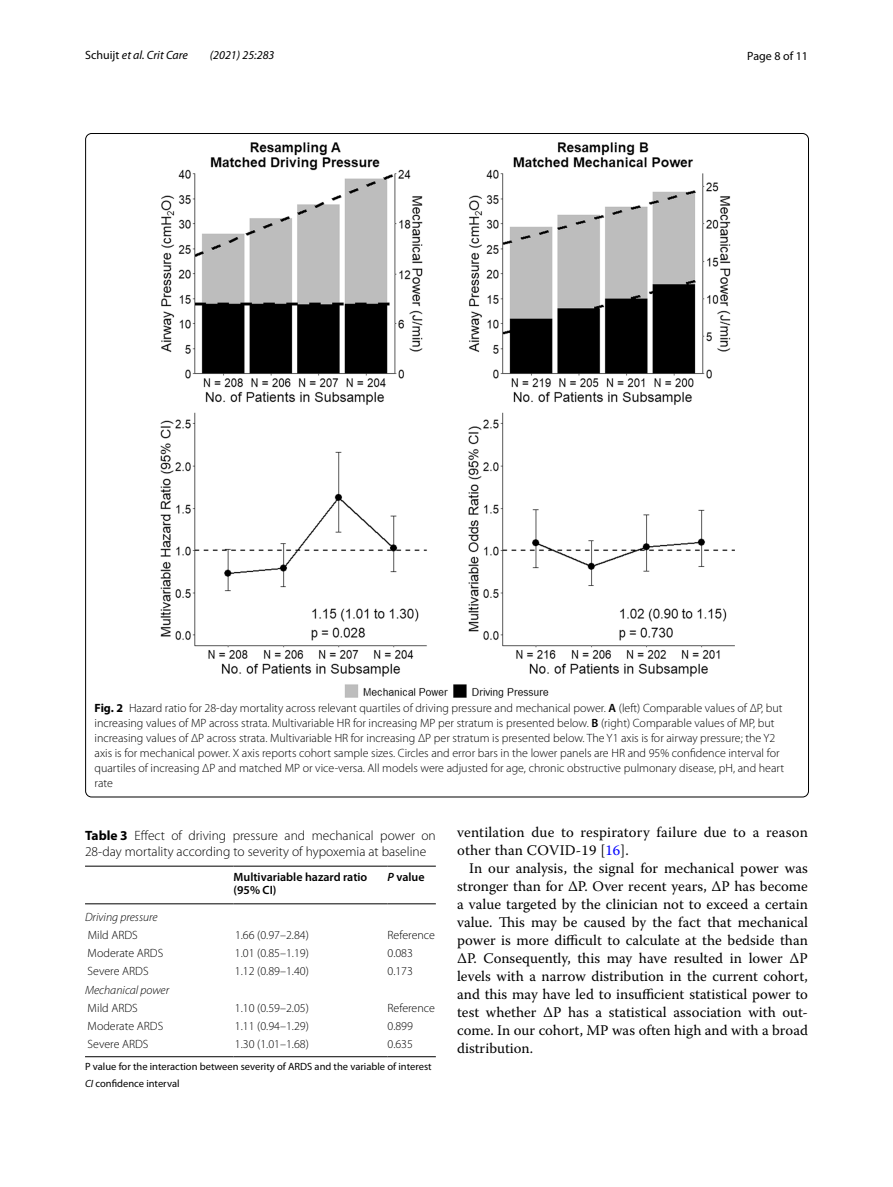
<style>
.page{position:relative;width:893px;height:1187px;background:#fff}
.page>*{position:absolute;margin:0;border:0;box-sizing:border-box;transform-origin:0 0}
.t1{font:14.7px/18px "Warnock Pro Regular 2";letter-spacing:.01em;color:#000}
.t2{font:300 13.5px/16.5px "Myriad Pro";color:#000}
.t3{font:300 12px/15px "Myriad Pro";color:#000}
.t4{font:600 12px/13.5px "Myriad Pro";color:#000}
.t5{font:italic 12px "Myriad Pro";color:#000}
.t6{font:italic 300 12px "Myriad Pro";color:#000}
.t7{font:12px "Myriad Pro";color:#000}
.t8{font:10.5px/17px "Myriad Pro";color:#000}
.s1{font-style:normal}
.s2{font-weight:700}
.s3{font-weight:600}
.s4{font-style:italic}
.s5{color:#00f}
</style>
<div class="page">
<img style="left:160px;top:142px;width:574px;height:555px">
<hr style="left:85px;top:865px;width:149px;height:1px;background:#000">
<hr style="left:85px;top:903px;width:149px;height:1px;background:#000">
<hr style="left:234px;top:865px;width:154px;height:1px;background:#000">
<hr style="left:234px;top:903px;width:154px;height:1px;background:#000">
<hr style="left:388px;top:865px;width:48px;height:1px;background:#000">
<hr style="left:388px;top:903px;width:48px;height:1px;background:#000">
<hr style="left:85px;top:1056px;width:149px;height:1px;background:#000">
<hr style="left:234px;top:1056px;width:154px;height:1px;background:#000">
<hr style="left:388px;top:1056px;width:48px;height:1px;background:#000">
<p class="t5" style="left:85px;top:48px;width:104px"><span class="s1">Schuijt</span> et al. Crit Care</p>
<p class="t5" style="left:210px;top:48px;width:66px">(2021) 25:283</p>
<p class="t7" style="left:747px;top:48px;width:62px">Page 8 of 11</p>
<p class="t3" style="left:95px;top:701px;width:691px"><span class="s2">Fig. 2</span> Hazard ratio for 28-day mortality across relevant quartiles of driving pressure and mechanical power. <span class="s3">A</span> (left) Comparable values of ΔP, but increasing values of MP across strata. Multivariable HR for increasing MP per stratum is presented below. <span class="s3">B</span> (right) Comparable values of MP, but increasing values of ΔP across strata. Multivariable HR for increasing ΔP per stratum is presented below. The Y1 axis is for airway pressure; the Y2 axis is for mechanical power. X axis reports cohort sample sizes. Circles and error bars in the lower panels are HR and 95% confidence interval for quartiles of increasing ΔP and matched MP or vice-versa. All models were adjusted for age, chronic obstructive pulmonary disease, pH, and heart rate</p>
<p class="t2" style="left:85px;top:827px;width:352px"><span class="s2">Table 3</span> Effect of driving pressure and mechanical power on<br>28-day mortality according to severity of hypoxemia at baseline</p>
<p class="t4" style="left:234px;top:869px;width:135px">Multivariable hazard ratio (95% CI)</p>
<p class="t4" style="left:388px;top:869px;width:39px"><span class="s4">P</span> value</p>
<p class="t6" style="left:85px;top:910px;width:74px">Driving pressure</p>
<p class="t3" style="left:88px;top:927px;width:52px">Mild ARDS</p>
<p class="t3" style="left:235px;top:927px;width:75px">1.66 (0.97–2.84)</p>
<p class="t3" style="left:388px;top:927px;width:49px">Reference</p>
<p class="t3" style="left:88px;top:945px;width:77px">Moderate ARDS</p>
<p class="t3" style="left:235px;top:945px;width:75px">1.01 (0.85–1.19)</p>
<p class="t3" style="left:387px;top:945px;width:27px">0.083</p>
<p class="t3" style="left:88px;top:964px;width:62px">Severe ARDS</p>
<p class="t3" style="left:235px;top:964px;width:75px">1.12 (0.89–1.40)</p>
<p class="t3" style="left:387px;top:964px;width:27px">0.173</p>
<p class="t6" style="left:85px;top:983px;width:86px">Mechanical power</p>
<p class="t3" style="left:88px;top:1000px;width:52px">Mild ARDS</p>
<p class="t3" style="left:235px;top:1000px;width:75px">1.10 (0.59–2.05)</p>
<p class="t3" style="left:387px;top:1000px;width:49px">Reference</p>
<p class="t3" style="left:88px;top:1018px;width:77px">Moderate ARDS</p>
<p class="t3" style="left:235px;top:1018px;width:75px">1.11 (0.94–1.29)</p>
<p class="t3" style="left:387px;top:1018px;width:27px">0.899</p>
<p class="t3" style="left:88px;top:1036px;width:62px">Severe ARDS</p>
<p class="t3" style="left:235px;top:1036px;width:75px">1.30 (1.01–1.68)</p>
<p class="t3" style="left:387px;top:1036px;width:27px">0.635</p>
<p class="t8" style="left:85px;top:1057px;width:348px">P value for the interaction between severity of ARDS and the variable of interest<br><span class="s4">CI</span> confidence interval</p>
<p class="t1" style="left:457px;top:823px;width:352px">ventilation due to respiratory failure due to a reason other than COVID-19 [<span class="s5">16</span>].</p>
<p class="t1" style="left:457px;top:859px;width:352px;text-align:justify;text-indent:12px">In our analysis, the signal for mechanical power was stronger than for ΔP. Over recent years, ΔP has become a value targeted by the clinician not to exceed a certain value. This may be caused by the fact that mechanical power is more difficult to calculate at the bedside than ΔP. Consequently, this may have resulted in lower ΔP levels with a narrow distribution in the current cohort, and this may have led to insufficient statistical power to test whether ΔP has a statistical association with out&shy;come. In our cohort, MP was often high and with a broad distribution.</p>
</div>
